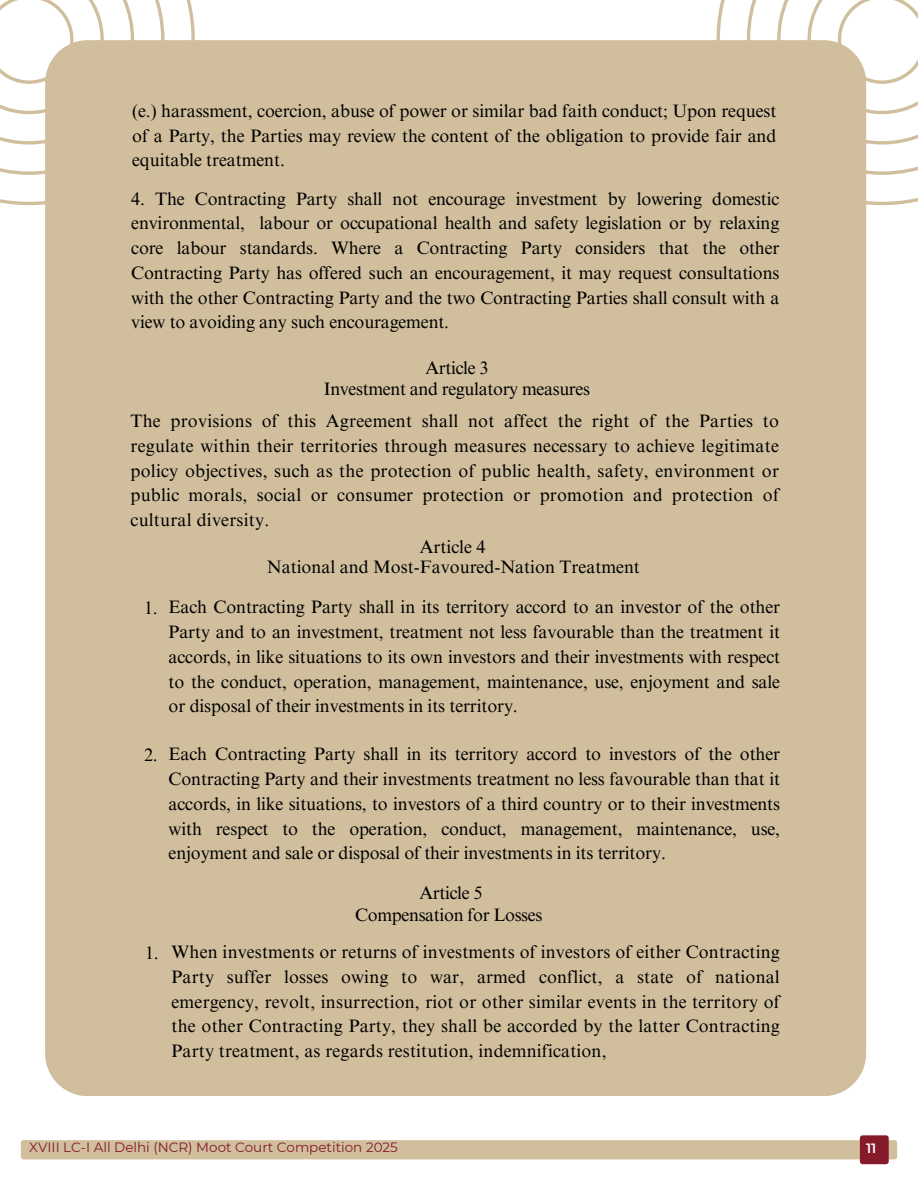
<style>
.page{position:relative;width:918px;height:1188px;background:#fff}
.page>*{position:absolute;margin:0;border:0;box-sizing:border-box;transform-origin:0 0}
.t1{font:18px/24.8px "Times NRMT Pro";letter-spacing:-.005em;color:#000;text-align:justify}
.t2{font:13.5px "Montserrat";color:#841a2a}
.t3{font:600 13.5px "Montserrat";color:#fff}
</style>
<div class="page">
<svg style="left:0;top:0;width:195px;height:205px"></svg>
<svg style="left:717px;top:0;width:201px;height:205px"></svg>
<div style="left:45px;top:40px;width:821px;height:1055px;background:#d0be9d"></div>
<div style="left:21px;top:1140px;width:876px;height:19px;background:#d0be9d;border-radius:3px"></div>
<div style="left:860px;top:1135px;width:29px;height:29px;background:#841a2a;border-radius:3px"></div>
<h1 class="t1" style="left:132px;top:101px;width:646px">(e.) harassment, coercion, abuse of power or similar bad faith conduct; Upon request of a Party, the Parties may review the content of the obligation to provide fair and equitable treatment.</h1>
<h1 class="t1" style="left:131px;top:188px;width:650px">4. The Contracting Party shall not encourage investment by lowering domestic environmental, labour or occupational health and safety legislation or by relaxing core labour standards. Where a Contracting Party considers that the other Contracting Party has offered such an encouragement, it may request consultations with the other Contracting Party and the two Contracting Parties shall consult with a view to avoiding any such encouragement.</h1>
<h1 class="t1" style="left:324px;top:360px;width:268px;line-height:20.2px;text-align:center">Article 3<br>Investment and regulatory measures</h1>
<h1 class="t1" style="left:131px;top:411px;width:650px">The provisions of this Agreement shall not affect the right of the Parties to regulate within their territories through measures necessary to achieve legitimate policy objectives, such as the protection of public health, safety, environment or public morals, social or consumer protection or promotion and protection of cultural diversity.</h1>
<h1 class="t1" style="left:144px;top:597px;width:15px">1.</h1>
<h1 class="t1" style="left:144px;top:744px;width:15px">2.</h1>
<h1 class="t1" style="left:267px;top:539px;width:375px;line-height:20.2px;text-align:center">Article 4<br>National and Most-Favoured-Nation Treatment</h1>
<h1 class="t1" style="left:169px;top:597px;width:613px">Each Contracting Party shall in its territory accord to an investor of the other Party and to an investment, treatment not less favourable than the treatment it accords, in like situations to its own investors and their investments with respect to the conduct, operation, management, maintenance, use, enjoyment and sale or disposal of their investments in its territory.</h1>
<h1 class="t1" style="left:169px;top:744px;width:613px">Each Contracting Party shall in its territory accord to investors of the other Contracting Party and their investments treatment no less favourable than that it accords, in like situations, to investors of a third country or to their investments with respect to the operation, conduct, management, maintenance, use, enjoyment and sale or disposal of their investments in its territory.</h1>
<h1 class="t1" style="left:419px;top:883px;width:65px">Article 5</h1>
<h1 class="t1" style="left:355px;top:905px;width:189px">Compensation for Losses</h1>
<p class="t1" style="left:145px;top:942px;width:15px">1.</p>
<h1 class="t1" style="left:172px;top:942px;width:610px">When investments or returns of investments of investors of either Contracting Party suffer losses owing to war, armed conflict, a state of national emergency, revolt, insurrection, riot or other similar events in the territory of the other Contracting Party, they shall be accorded by the latter Contracting Party treatment, as regards restitution, indemnification,</h1>
<p class="t2" style="left:29px;top:1139px;width:370px">XVIII LC-I All Delhi (NCR) Moot Court Competition 2025</p>
<p class="t3" style="left:866px;top:1140px;width:12px">11</p>
</div>
